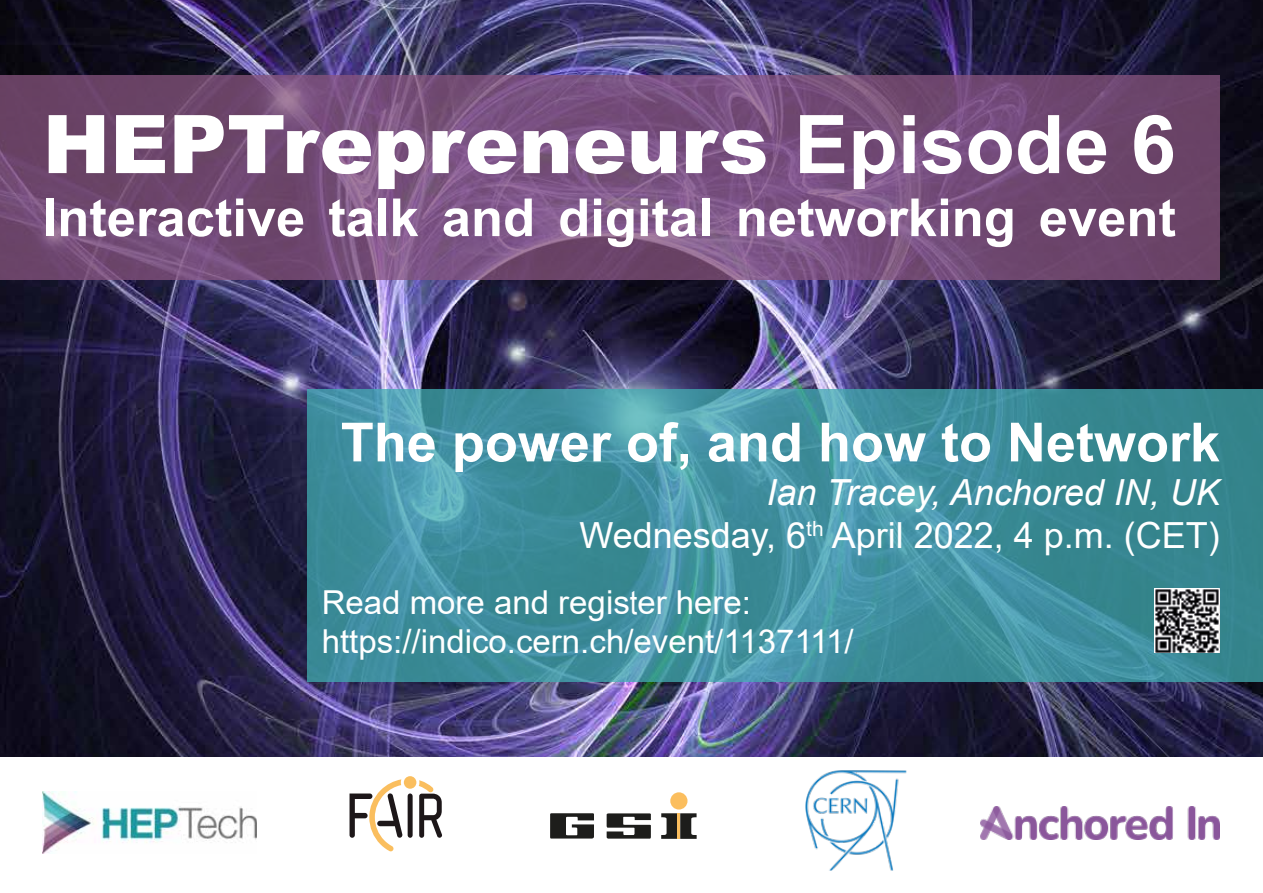
<style>
.page{position:relative;width:1263px;height:893px;background:#fff}
.page>*{position:absolute;margin:0;border:0;box-sizing:border-box;transform-origin:0 0}
.t1{font:900 81px "Arial";color:#fff}
.t2{font:700 54px "Arial";color:#fff}
.t3{font:700 52.5px "Arial";color:#fff}
.t4{font:36px/43.2px "Arial";color:#fff;text-align:right}
.t5{font:33px/39.6px "Arial";color:#fff}
.s1{font-weight:700}
.s2{font-style:italic}
.s3{font-family:"Arial Narrow"}
</style>
<div class="page">
<img style="left:0;top:0;width:1263px;height:756px">
<svg style="left:307px;top:389px;width:956px;height:293px;background:#40909e"></svg>
<img style="left:805px;top:770px;width:101px;height:101px">
<img style="left:43px;top:792px;width:213px;height:62px">
<div style="left:408px;top:793px;width:5px;height:45px;background:#1d1719;border-radius:3px"></div>
<div style="left:404px;top:776px;width:12px;height:13px;background:#fabe5e;border-radius:50%"></div>
<svg style="left:349px;top:779px;width:54px;height:72px"></svg>
<svg style="left:419px;top:780px;width:23px;height:58px"></svg>
<svg style="left:550px;top:813px;width:44px;height:25px"></svg>
<svg style="left:607px;top:813px;width:44px;height:26px"></svg>
<svg style="left:661px;top:813px;width:36px;height:26px"></svg>
<div style="left:670px;top:792px;width:17px;height:17px;background:#fbbe5e;border-radius:50%"></div>
<hr style="left:678px;top:813px;width:2px;height:26px;background:#fbbe5e">
<svg style="left:0;top:75px;width:1220px;height:205px;background:#754e79"></svg>
<img style="left:980px;top:807px;width:240px;height:32px">
<img style="left:1154px;top:588px;width:66px;height:65px">
<h1 class="t1" style="left:43px;top:85px;width:1135px">HEPTrepreneurs <span class="s1">Episode 6</span></h1>
<h3 class="t3" style="left:43px;top:181px;width:1135px">Interactive talk and digital networking event</h3>
<h2 class="t2" style="left:341px;top:404px;width:881px">The power of, and how to Network</h2>
<p class="t4" style="left:579px;top:470px;width:642px"><span class="s2">Ian Tracey, Anchored IN, UK<br></span>Wednesday, 6<sup>th</sup> April 2022, 4 p.m. (CET)</p>
<p class="t5" style="left:322px;top:582px;width:533px">Read more and regis<span class="s3">t</span>er here: https://indico.cern.ch/event/1137111/</p>
</div>
